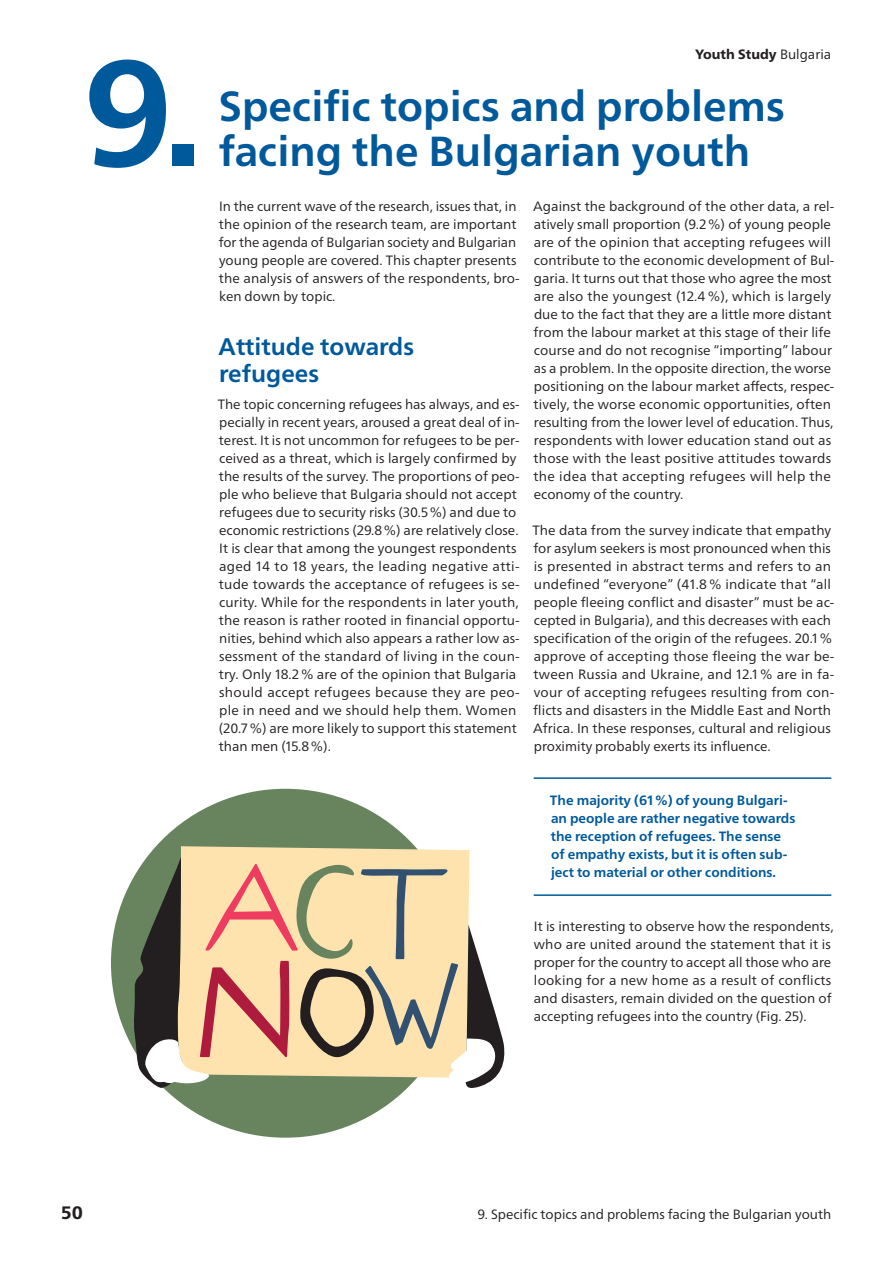
<style>
.page{position:relative;width:893px;height:1263px;background:#fff}
.page>*{position:absolute;margin:0;border:0;box-sizing:border-box;transform-origin:0 0}
.Kapitel_-_100_pt_Nummer{font:700 150px "Neue Frutiger World";color:#00599b}
.Kapitel_-_24_pt{font:700 42px/45px "Neue Frutiger World";color:#00599b}
.Headline_-_16_pt_2-zeilig{font:700 24px/27px "Neue Frutiger World";color:#00599b}
.t1{font:800 18px "Neue Frutiger World";color:#231f20}
.Text_-_9_pt{font:13.5px/18px "Neue Frutiger World";letter-spacing:.005em;color:#231f20}
.t2{font:700 13.5px/18px "Neue Frutiger World";color:#00599b}
.t3{font:800 13.5px "Neue Frutiger World";color:#231f20}
.s1{font-weight:400}
</style>
<div class="page">
<hr style="left:534px;top:894px;width:297px;height:2px;background:#00599b">
<hr style="left:534px;top:777px;width:297px;height:2px;background:#00599b">
<div style="left:111px;top:789px;width:349px;height:349px;background:#67845e;border-radius:50%"></div>
<svg style="left:181px;top:846px;width:288px;height:11px;fill:#fee3af"></svg>
<svg style="left:133px;top:857px;width:372px;height:236px"></svg>
<h1 class="Kapitel_-_100_pt_Nummer" style="left:83px;top:-18px;width:121px">9.</h1>
<p class="t3" style="left:695px;top:47px;width:138px">Youth Study <span class="s1">Bulgaria</span></p>
<h2 class="Kapitel_-_24_pt" style="left:219px;top:83px;width:567px">Specific topics and problems facing the Bulgarian youth</h2>
<p class="Text_-_9_pt" style="left:219px;top:198px;width:302px">In the current wave of the research, issues that, in the opinion of the research team, are important for the agenda of Bulgarian society and Bulgarian young people are covered. This chapter presents the analysis of answers of the respondents, bro&shy;ken down by topic.</p>
<h3 class="Headline_-_16_pt_2-zeilig" style="left:219px;top:333px;width:197px">Attitude towards refugees</h3>
<p class="Text_-_9_pt" style="left:218px;top:396px;width:303px">The topic concerning refugees has always, and es&shy;pecially in recent years, aroused a great deal of in&shy;terest. It is not uncommon for refugees to be per&shy;ceived as a threat, which is largely confirmed by the results of the survey. The proportions of peo&shy;ple who believe that Bulgaria should not accept refugees due to security risks (30.5%) and due to economic restrictions (29.8%) are relatively close.<br>It is clear that among the youngest respondents aged 14 to 18 years, the leading negative atti&shy;tude towards the acceptance of refugees is se&shy;curity. While for the respondents in later youth, the reason is rather rooted in financial opportu&shy;nities, behind which also appears a rather low as&shy;sessment of the standard of living in the coun&shy;try. Only 18.2% are of the opinion that Bulgaria should accept refugees because they are peo&shy;ple in need and we should help them. Women (20.7%) are more likely to support this statement than men (15.8%).</p>
<p class="Text_-_9_pt" style="left:533px;top:198px;width:303px">Against the background of the other data, a rel&shy;atively small proportion (9.2%) of young people are of the opinion that accepting refugees will contribute to the economic development of Bul&shy;garia. It turns out that those who agree the most are also the youngest (12.4%), which is largely due to the fact that they are a little more distant from the labour market at this stage of their life course and do not recognise “importing” labour as a problem. In the opposite direction, the worse positioning on the labour market affects, respec&shy;tively, the worse economic opportunities, often resulting from the lower level of education. Thus, respondents with lower education stand out as those with the least positive attitudes towards the idea that accepting refugees will help the economy of the country.</p>
<p class="Text_-_9_pt" style="left:532px;top:522px;width:303px">The data from the survey indicate that empathy for asylum seekers is most pronounced when this is presented in abstract terms and refers to an undefined “everyone” (41.8% indicate that “all people fleeing conflict and disaster” must be ac&shy;cepted in Bulgaria), and this decreases with each specification of the origin of the refugees. 20.1% approve of accepting those fleeing the war be&shy;tween Russia and Ukraine, and 12.1 % are in fa&shy;vour of accepting refugees resulting from con&shy;flicts and disasters in the Middle East and North Africa. In these responses, cultural and religious proximity probably exerts its influence.</p>
<p class="t2" style="left:550px;top:791px;width:247px">The majority (61%) of young Bulgari&shy;an people are rather negative towards the reception of refugees. The sense of empathy exists, but it is often sub&shy;ject to material or other conditions.</p>
<p class="Text_-_9_pt" style="left:534px;top:918px;width:301px">It is interesting to observe how the respondents, who are united around the statement that it is proper for the country to accept all those who are looking for a new home as a result of conflicts and disasters, remain divided on the question of accepting refugees into the country (Fig. 25).</p>
<h3 class="t1" style="left:62px;top:1202px;width:23px">50</h3>
<p class="Text_-_9_pt" style="left:478px;top:1206px;width:355px">9. Specific topics and problems facing the Bulgarian youth</p>
</div>
